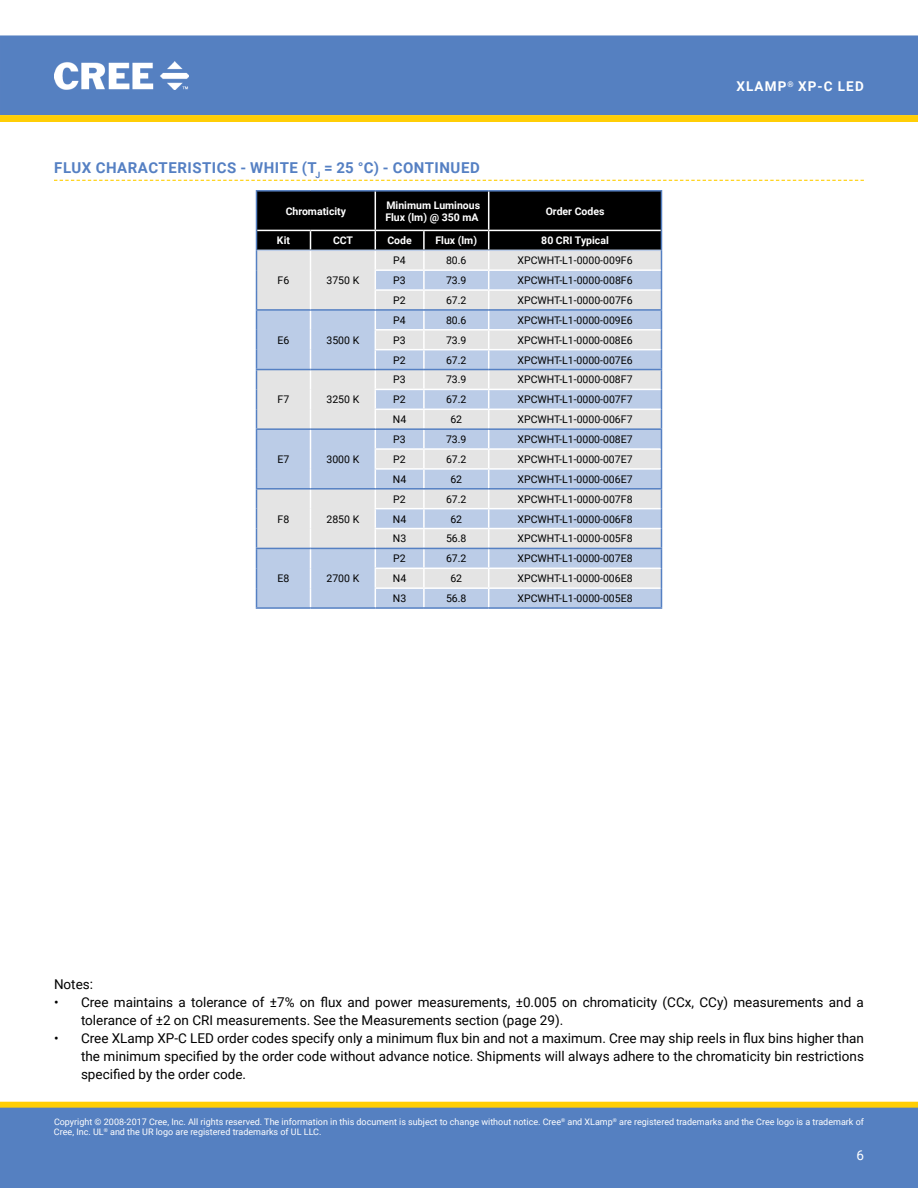
<style>
.page{position:relative;width:918px;height:1188px;background:#fff}
.page>*{position:absolute;margin:0;border:0;box-sizing:border-box;transform-origin:0 0}
.t1{font:700 15px "Roboto";letter-spacing:.035em;color:#5580c3}
.t2{font:13.5px/18px "Roboto";color:#000}
.t3{font:700 13.5px "Roboto";letter-spacing:.085em;color:#fff}
.t4{font:13.5px "Roboto";color:#fff}
.t5{font:10.5px "Roboto";color:#000}
.t6{font:700 10.5px/12px "Roboto";color:#fff}
.t7{font:9px/10.8px "Roboto";color:#fff}
</style>
<div class="page">
<div style="left:0;top:35px;width:918px;height:80px;background:#5580c1"></div>
<img style="left:55px;top:62px;width:134px;height:28px">
<div style="left:1px;top:1102px;width:916px;height:6px;background:#ffce06"></div>
<div style="left:0;top:1102px;width:918px;height:6px;border:1px solid #ffce06"></div>
<div style="left:0;top:1108px;width:918px;height:80px;background:#5580c1"></div>
<svg style="left:0;top:115px;width:918px;height:7px;background:#fece08"></svg>
<svg style="left:54px;top:180px;width:810px;height:1px"></svg>
<hr style="left:375px;top:607px;width:49px;height:2px;background:#5580c3">
<hr style="left:424px;top:607px;width:65px;height:2px;background:#5580c3">
<hr style="left:489px;top:607px;width:173px;height:2px;background:#5580c3">
<hr style="left:256px;top:190px;width:55px;height:2px;background:#5580c3">
<hr style="left:311px;top:190px;width:64px;height:2px;background:#5580c3">
<hr style="left:375px;top:190px;width:49px;height:2px;background:#5580c3">
<hr style="left:424px;top:190px;width:65px;height:2px;background:#5580c3">
<hr style="left:489px;top:190px;width:173px;height:2px;background:#5580c3">
<hr style="left:256px;top:607px;width:55px;height:2px;background:#5580c3">
<hr style="left:311px;top:607px;width:64px;height:2px;background:#5580c3">
<svg style="left:256px;top:191px;width:406px;height:416px;background:#b0b9c7"></svg>
<h1 class="t1" style="left:54px;top:161px;width:427px">fluX characteristics - White (t<sub>J</sub> = 25 °C) - Continued</h1>
<p class="t6" style="left:286px;top:206px;width:62px">chromaticity</p>
<p class="t6" style="left:385px;top:200px;width:96px">minimum luminous<br>Flux (lm) @ 350 mA</p>
<p class="t6" style="left:546px;top:206px;width:60px">order codes</p>
<p class="t6" style="left:277px;top:235px;width:14px">Kit</p>
<p class="t6" style="left:333px;top:235px;width:22px">cct</p>
<p class="t6" style="left:387px;top:235px;width:26px">code</p>
<p class="t6" style="left:435px;top:234px;width:43px">Flux (lm)</p>
<p class="t6" style="left:541px;top:234px;width:69px">80 CRi typical</p>
<p class="t5" style="left:278px;top:276px;width:13px">F6</p>
<p class="t5" style="left:327px;top:273px;width:34px">3750 K</p>
<p class="t5" style="left:393px;top:256px;width:14px">p4</p>
<p class="t5" style="left:446px;top:256px;width:22px">80.6</p>
<p class="t5" style="left:518px;top:253px;width:117px">XPCWHT-L1-0000-009F6</p>
<p class="t5" style="left:393px;top:276px;width:14px">p3</p>
<p class="t5" style="left:446px;top:276px;width:22px">73.9</p>
<p class="t5" style="left:518px;top:273px;width:117px">XPCWHT-L1-0000-008F6</p>
<p class="t5" style="left:393px;top:296px;width:14px">p2</p>
<p class="t5" style="left:446px;top:296px;width:22px">67.2</p>
<p class="t5" style="left:518px;top:293px;width:117px">XPCWHT-L1-0000-007F6</p>
<p class="t5" style="left:278px;top:335px;width:13px">e6</p>
<p class="t5" style="left:327px;top:333px;width:34px">3500 K</p>
<p class="t5" style="left:278px;top:395px;width:13px">F7</p>
<p class="t5" style="left:326px;top:392px;width:34px">3250 K</p>
<p class="t5" style="left:278px;top:455px;width:13px">e7</p>
<p class="t5" style="left:326px;top:452px;width:34px">3000 K</p>
<p class="t5" style="left:278px;top:514px;width:13px">F8</p>
<p class="t5" style="left:326px;top:511px;width:34px">2850 K</p>
<p class="t5" style="left:278px;top:574px;width:13px">e8</p>
<p class="t5" style="left:326px;top:571px;width:34px">2700 K</p>
<p class="t5" style="left:393px;top:315px;width:14px">p4</p>
<p class="t5" style="left:446px;top:315px;width:22px">80.6</p>
<p class="t5" style="left:518px;top:313px;width:117px">XPCWHT-L1-0000-009E6</p>
<p class="t5" style="left:393px;top:335px;width:14px">p3</p>
<p class="t5" style="left:446px;top:335px;width:22px">73.9</p>
<p class="t5" style="left:518px;top:333px;width:117px">XPCWHT-L1-0000-008E6</p>
<p class="t5" style="left:393px;top:355px;width:14px">p2</p>
<p class="t5" style="left:446px;top:355px;width:22px">67.2</p>
<p class="t5" style="left:517px;top:352px;width:117px">XPCWHT-L1-0000-007E6</p>
<p class="t5" style="left:393px;top:375px;width:14px">p3</p>
<p class="t5" style="left:446px;top:375px;width:22px">73.9</p>
<p class="t5" style="left:518px;top:372px;width:117px">XPCWHT-L1-0000-008F7</p>
<p class="t5" style="left:393px;top:395px;width:14px">p2</p>
<p class="t5" style="left:446px;top:395px;width:22px">67.2</p>
<p class="t5" style="left:518px;top:392px;width:117px">XPCWHT-L1-0000-007F7</p>
<p class="t5" style="left:393px;top:415px;width:15px">N4</p>
<p class="t5" style="left:450px;top:415px;width:13px">62</p>
<p class="t5" style="left:518px;top:412px;width:117px">XPCWHT-L1-0000-006F7</p>
<p class="t5" style="left:393px;top:435px;width:14px">p3</p>
<p class="t5" style="left:446px;top:435px;width:22px">73.9</p>
<p class="t5" style="left:517px;top:432px;width:117px">XPCWHT-L1-0000-008E7</p>
<p class="t5" style="left:393px;top:455px;width:14px">p2</p>
<p class="t5" style="left:446px;top:455px;width:22px">67.2</p>
<p class="t5" style="left:517px;top:452px;width:117px">XPCWHT-L1-0000-007E7</p>
<p class="t5" style="left:393px;top:474px;width:15px">N4</p>
<p class="t5" style="left:450px;top:474px;width:13px">62</p>
<p class="t5" style="left:517px;top:472px;width:117px">XPCWHT-L1-0000-006E7</p>
<p class="t5" style="left:393px;top:494px;width:14px">p2</p>
<p class="t5" style="left:446px;top:494px;width:22px">67.2</p>
<p class="t5" style="left:518px;top:492px;width:117px">XPCWHT-L1-0000-007F8</p>
<p class="t5" style="left:393px;top:514px;width:15px">N4</p>
<p class="t5" style="left:450px;top:514px;width:13px">62</p>
<p class="t5" style="left:518px;top:511px;width:117px">XPCWHT-L1-0000-006F8</p>
<p class="t5" style="left:393px;top:534px;width:15px">N3</p>
<p class="t5" style="left:446px;top:534px;width:22px">56.8</p>
<p class="t5" style="left:518px;top:531px;width:117px">XPCWHT-L1-0000-005F8</p>
<p class="t5" style="left:393px;top:554px;width:14px">p2</p>
<p class="t5" style="left:446px;top:554px;width:22px">67.2</p>
<p class="t5" style="left:517px;top:551px;width:117px">XPCWHT-L1-0000-007E8</p>
<p class="t5" style="left:393px;top:574px;width:15px">N4</p>
<p class="t5" style="left:450px;top:574px;width:13px">62</p>
<p class="t5" style="left:517px;top:571px;width:117px">XPCWHT-L1-0000-006E8</p>
<p class="t5" style="left:393px;top:594px;width:15px">N3</p>
<p class="t5" style="left:446px;top:594px;width:22px">56.8</p>
<p class="t5" style="left:517px;top:591px;width:117px">XPCWHT-L1-0000-005E8</p>
<p class="t3" style="left:736px;top:80px;width:129px">XlamP<sup>®</sup> XP-c led</p>
<p class="t2" style="left:54px;top:976px;width:41px">Notes:</p>
<p class="t2" style="left:81px;top:992px;width:785px;text-indent:-27px">• Cree maintains a tolerance of ±7% on flux and power measurements, ±0.005 on chromaticity (CCx, CCy) measurements and a tolerance of ±2 on CRI measurements. See the measurements section (page 29).</p>
<p class="t2" style="left:81px;top:1028px;width:785px;text-align:justify;text-indent:-27px">• Cree XLamp XP-C LED order codes specify only a minimum flux bin and not a maximum. Cree may ship reels in flux bins higher than the minimum specified by the order code without advance notice. Shipments will always adhere to the chromaticity bin restrictions specified by the order code.</p>
<p class="t7" style="left:54px;top:1117px;width:812px">Copyright © 2008-2017 Cree, Inc. All rights reserved. The information in this document is subject to change without notice. Cree<sup>®</sup> and XLamp<sup>®</sup> are registered trademarks and the Cree logo is a trademark of<br>Cree, Inc. UL<sup>®</sup> and the UR logo are registered trademarks of UL LLC.</p>
<p class="t4" style="left:856px;top:1149px;width:9px">6</p>
</div>
